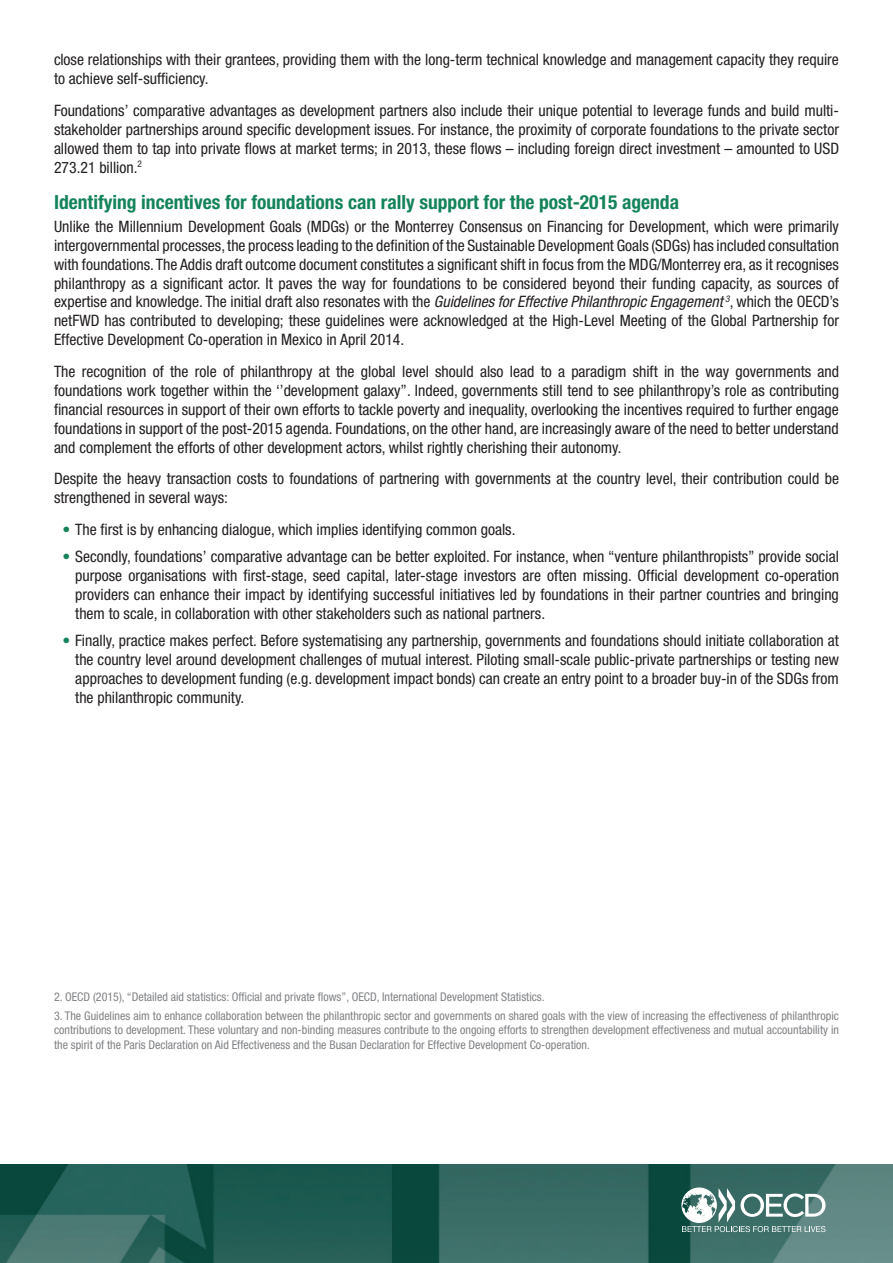
<style>
.page{position:relative;width:893px;height:1263px;background:#fff}
.page>*{position:absolute;margin:0;border:0;box-sizing:border-box;transform-origin:0 0}
.Smaller_Header{font:700 condensed 19.5px "Helvetica Neue LT Std";color:#14835a}
.Body_Copy{font:condensed 15.75px/18.9px "Helvetica Neue LT Std";color:#231f20;text-align:justify}
.Footnote{font:condensed 12px/14.4px "Helvetica Neue LT Std";color:#808285;text-align:justify}
.s1{font-style:italic}
.s2{color:#14835a}
</style>
<div class="page">
<img style="left:0;top:1164px;width:893px;height:99px">
<svg style="left:681px;top:1187px;width:144px;height:45px"></svg>
<p class="Body_Copy" style="left:54px;top:50px;width:786px">close relationships with their grantees, providing them with the long-term technical knowledge and management capacity they require to achieve self-sufficiency.</p>
<p class="Body_Copy" style="left:54px;top:101px;width:787px">Foundations’ comparative advantages as development partners also include their unique potential to leverage funds and build multi&shy;stakeholder partnerships around specific development issues. For instance, the proximity of corporate foundations to the private sector allowed them to tap into private flows at market terms; in 2013, these flows – including foreign direct investment – amounted to USD 273.21 billion.<sup>2</sup></p>
<p class="Smaller_Header" style="left:54px;top:190px;width:627px">Identifying incentives for foundations can rally support for the post-2015 agenda</p>
<p class="Body_Copy" style="left:54px;top:217px;width:786px">Unlike the Millennium Development Goals (MDGs) or the Monterrey Consensus on Financing for Development, which were primarily intergovernmental processes, the process leading to the definition of the Sustainable Development Goals (SDGs) has included consultation with foundations. The Addis draft outcome document constitutes a significant shift in focus from the MDG/Monterrey era, as it recognises philanthropy as a significant actor. It paves the way for foundations to be considered beyond their funding capacity, as sources of expertise and knowledge. The initial draft also resonates with the <span class="s1">Guidelines for Effective Philanthropic Engagement</span> <sup>3</sup>, which the OECD’s netFWD has contributed to developing; these guidelines were acknowledged at the High-Level Meeting of the Global Partnership for Effective Development Co-operation in Mexico in April 2014.</p>
<p class="Body_Copy" style="left:54px;top:362px;width:786px">The recognition of the role of philanthropy at the global level should also lead to a paradigm shift in the way governments and foundations work together within the ‘’development galaxy”. Indeed, governments still tend to see philanthropy’s role as contributing financial resources in support of their own efforts to tackle poverty and inequality, overlooking the incentives required to further engage foundations in support of the post-2015 agenda. Foundations, on the other hand, are increasingly aware of the need to better understand and complement the efforts of other development actors, whilst rightly cherishing their autonomy.</p>
<p class="Body_Copy" style="left:54px;top:469px;width:787px">Despite the heavy transaction costs to foundations of partnering with governments at the country level, their contribution could be strengthened in several ways:</p>
<p class="Body_Copy" style="left:63px;top:520px;width:454px"><span class="s2">•</span> The first is by enhancing dialogue, which implies identifying common goals.</p>
<p class="Body_Copy" style="left:75px;top:547px;width:765px;text-indent:-13px"><span class="s2">•</span> Secondly, foundations’ comparative advantage can be better exploited. For instance, when “venture philanthropists” provide social purpose organisations with first-stage, seed capital, later-stage investors are often missing. Official development co-operation providers can enhance their impact by identifying successful initiatives led by foundations in their partner countries and bringing them to scale, in collaboration with other stakeholders such as national partners.</p>
<p class="Body_Copy" style="left:75px;top:631px;width:765px;text-indent:-13px"><span class="s2">•</span> Finally, practice makes perfect. Before systematising any partnership, governments and foundations should initiate collaboration at the country level around development challenges of mutual interest. Piloting small-scale public-private partnerships or testing new approaches to development funding (e.g. development impact bonds) can create an entry point to a broader buy-in of the SDGs from the philanthropic community.</p>
<p class="Footnote" style="left:54px;top:989px;width:492px">2. OECD (2015), “Detailed aid statistics: Official and private flows”, OECD, International Development Statistics.</p>
<p class="Footnote" style="left:54px;top:1008px;width:786px">3. The Guidelines aim to enhance collaboration between the philanthropic sector and governments on shared goals with the view of increasing the effectiveness of philanthropic contributions to development. These voluntary and non-binding measures contribute to the ongoing efforts to strengthen development effectiveness and mutual accountability in the spirit of the Paris Declaration on Aid Effectiveness and the Busan Declaration for Effective Development Co-operation.</p>
</div>
